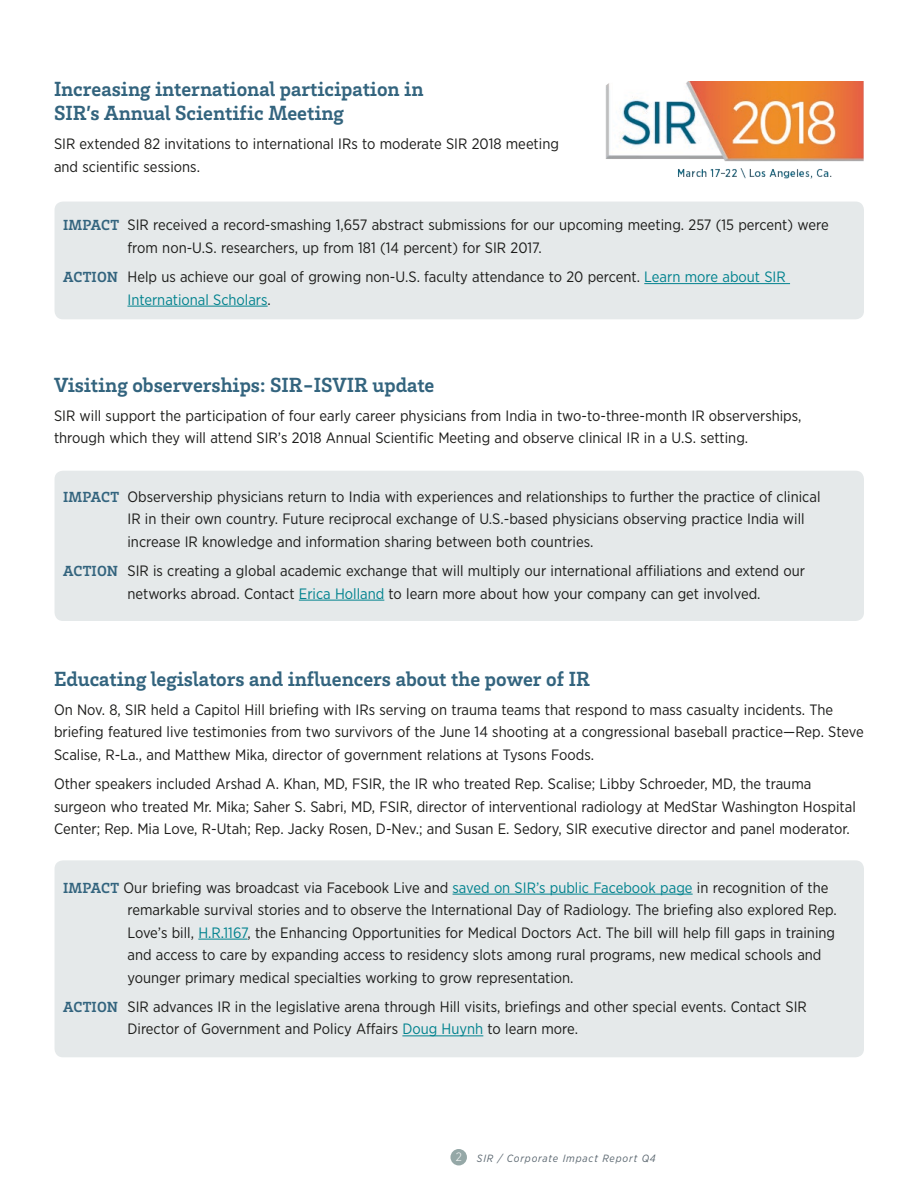
<style>
.page{position:relative;width:918px;height:1188px;background:#fff}
.page>*{position:absolute;margin:0;border:0;box-sizing:border-box;transform-origin:0 0}
._2-7699_Sub_Heads{font:700 21px/24px "Brix Slab";color:#33647e}
.Impact{font:15px/22.5px "Gotham Narrow";color:#1c1c1a}
._5-Body_Text_Black{font:15px/22.5px "Gotham Narrow";color:#1c1c1a}
.t1{font:italic 10.5px "Gotham Narrow";letter-spacing:.08em;color:#5b6770}
.s1{font-family:"Brix Slab";font-weight:700;color:#33647e}
.s2{color:#00828e}
.s3{font-weight:300;font-style:normal;font-size:12px;color:#fff}
</style>
<div class="page">
<div style="left:450px;top:1149px;width:17px;height:16px;background:#95a8a7;border-radius:50%"></div>
<div style="left:55px;top:202px;width:809px;height:117px;background:#e5e9ea;border-radius:9px"></div>
<div style="left:55px;top:860px;width:809px;height:197px;background:#e5e9ea;border-radius:9px"></div>
<div style="left:55px;top:471px;width:809px;height:150px;background:#e5e9ea;border-radius:9px"></div>
<hr style="left:644px;top:283px;width:146px;height:1px;background:#00828e">
<hr style="left:128px;top:306px;width:140px;height:1px;background:#00828e">
<hr style="left:299px;top:600px;width:85px;height:1px;background:#00828e">
<hr style="left:453px;top:894px;width:240px;height:1px;background:#00828e">
<hr style="left:198px;top:939px;width:49px;height:1px;background:#00828e">
<hr style="left:402px;top:1035px;width:81px;height:1px;background:#00828e">
<img style="left:605px;top:81px;width:259px;height:98px">
<p class="_2-7699_Sub_Heads" style="left:54px;top:76px;width:371px">Increasing international participation in<br>SIR’s Annual Scientific Meeting</p>
<p class="_5-Body_Text_Black" style="left:54px;top:133px;width:506px">SIR extended 82 invitations to international IRs to moderate SIR 2018 meeting and scientific sessions.</p>
<p class="Impact" style="left:128px;top:214px;width:703px;text-indent:-64px"><span class="s1">IMPACT</span> SIR received a record-smashing 1,657 abstract submissions for our upcoming meeting. 257 (15 percent) were from non-U.S. researchers, up from 181 (14 percent) for SIR 2017.</p>
<p class="Impact" style="left:128px;top:265px;width:660px;text-indent:-64px"><span class="s1">ACTION</span> Help us achieve our goal of growing non-U.S. faculty attendance to 20 percent. <span class="s2">Learn more about SIR<br>International Scholars</span>.</p>
<p class="_2-7699_Sub_Heads" style="left:54px;top:372px;width:382px">Visiting observerships: SIR-ISVIR update</p>
<p class="_5-Body_Text_Black" style="left:54px;top:404px;width:749px">SIR will support the participation of four early career physicians from India in two-to-three-month IR observerships, through which they will attend SIR’s 2018 Annual Scientific Meeting and observe clinical IR in a U.S. setting.</p>
<p class="Impact" style="left:128px;top:485px;width:694px;text-indent:-64px"><span class="s1">IMPACT</span> Observership physicians return to India with experiences and relationships to further the practice of clinical<br>IR in their own country. Future reciprocal exchange of U.S.-based physicians observing practice India will increase IR knowledge and information sharing between both countries.</p>
<p class="Impact" style="left:128px;top:559px;width:679px;text-indent:-64px"><span class="s1">ACTION</span> SIR is creating a global academic exchange that will multiply our international affiliations and extend our networks abroad. Contact <span class="s2">Erica Holland</span> to learn more about how your company can get involved.</p>
<p class="_2-7699_Sub_Heads" style="left:54px;top:666px;width:538px">Educating legislators and influencers about the power of IR</p>
<p class="_5-Body_Text_Black" style="left:54px;top:698px;width:811px">On Nov. 8, SIR held a Capitol Hill briefing with IRs serving on trauma teams that respond to mass casualty incidents. The briefing featured live testimonies from two survivors of the June 14 shooting at a congressional baseball practice—Rep. Steve<br>Scalise, R-La., and Matthew Mika, director of government relations at Tysons Foods.</p>
<p class="_5-Body_Text_Black" style="left:54px;top:772px;width:803px">Other speakers included Arshad A. Khan, MD, FSIR, the IR who treated Rep. Scalise; Libby Schroeder, MD, the trauma surgeon who treated Mr. Mika; Saher S. Sabri, MD, FSIR, director of interventional radiology at MedStar Washington Hospital<br>Center; Rep. Mia Love, R-Utah; Rep. Jacky Rosen, D-Nev.; and Susan E. Sedory, SIR executive director and panel moderator.</p>
<p class="Impact" style="left:128px;top:876px;width:711px;text-indent:-64px"><span class="s1">IMPACT</span> Our briefing was broadcast via Facebook Live and <span class="s2">saved on SIR’s public Facebook page</span> in recognition of the remarkable survival stories and to observe the International Day of Radiology. The briefing also explored Rep.<br>Love’s bill, <span class="s2">H.R.1167</span>, the Enhancing Opportunities for Medical Doctors Act. The bill will help fill gaps in training and access to care by expanding access to residency slots among rural programs, new medical schools and younger primary medical specialties working to grow representation.</p>
<p class="Impact" style="left:128px;top:995px;width:681px;text-indent:-64px"><span class="s1">ACTION</span> SIR advances IR in the legislative arena through Hill visits, briefings and other special events. Contact SIR<br>Director of Government and Policy Affairs <span class="s2">Doug Huynh</span> to learn more.</p>
<p class="t1" style="left:456px;top:1151px;width:201px"><span class="s3">2</span> SIR / Corporate Impact Report Q4</p>
</div>
